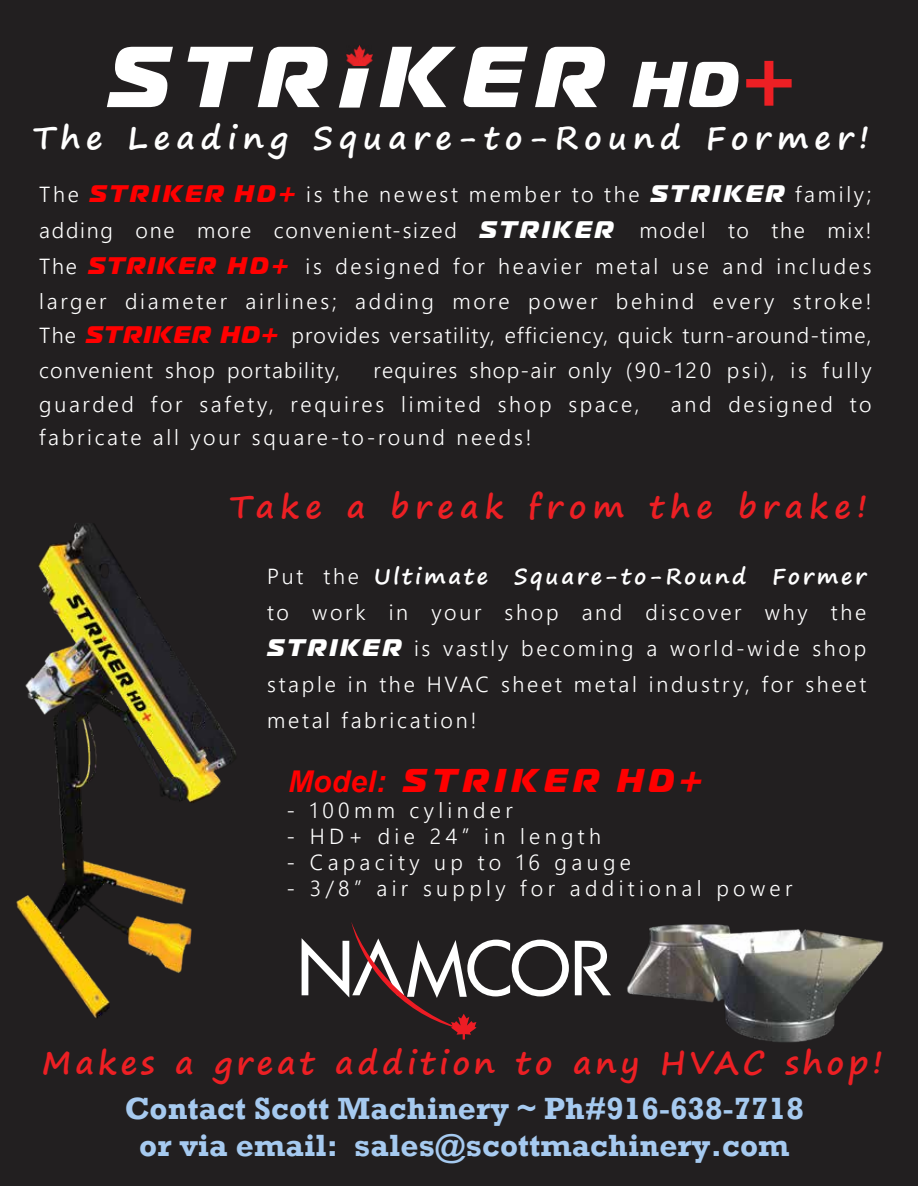
<style>
.page{position:relative;width:918px;height:1188px;background:#fff}
.page>*{position:absolute;margin:0;border:0;box-sizing:border-box;transform-origin:0 0}
.t1{font:700 98.85px "Magistral C";color:#ed1f24}
.t2{font:italic 700 55.8px "Magistral C";color:#fff;scale:2.83 1}
.t3{font:italic 800 33px "Magistral";letter-spacing:.18em;color:#f00}
.t4{font:700 31.5px/36.9px "Rockwell";letter-spacing:.005em;color:#a6caf0;text-align:center}
.t5{font:700 31.5px "Segoe Print";letter-spacing:.13em;color:#ed1f24}
.t6{font:700 31.5px "Segoe Print";letter-spacing:.195em;color:#fff}
.t7{font:700 31.5px "Segoe Print";letter-spacing:.2em;color:#ed1f24}
.t8{font:italic 800 24px "Magistral";letter-spacing:.06em;color:#f00}
.t9{font:300 21.75px/36px "Segoe UI";letter-spacing:.125em;color:#fff;text-align:justify}
.t10{font:300 21.75px "Segoe UI";letter-spacing:.2em;color:#fff}
.t11{font:300 21.75px "Segoe UI";letter-spacing:.06em;color:#fff}
.t12{font:300 21.75px "Segoe UI";letter-spacing:.08em;color:#fff}
.t13{font:700 21.75px "Segoe Print";letter-spacing:.125em;color:#fff}
.s1{font-family:"Magistral";font-weight:800;font-style:italic;font-size:24px;color:#f00}
.s2{font-family:"Magistral";font-weight:800;font-style:italic;font-size:24px}
.s3{font-family:"Segoe UI";font-weight:300;font-style:normal;font-size:21.75px;color:#fff}
.s4{font-family:"Segoe UI";font-weight:300}
.s5{font-family:"Arial";font-weight:700;font-size:30px}
</style>
<div class="page">
<div style="left:0;top:0;width:918px;height:1186px;background:#221f20"></div>
<svg style="left:575px;top:941px;width:7px;height:54px"></svg>
<svg style="left:302px;top:922px;width:267px;height:118px"></svg>
<img style="left:582px;top:924px;width:302px;height:119px">
<img style="left:346px;top:46px;width:26px;height:19px">
<svg style="left:107px;top:47px;width:66px;height:60px"></svg>
<svg style="left:188px;top:47px;width:140px;height:60px"></svg>
<svg style="left:380px;top:47px;width:76px;height:60px"></svg>
<svg style="left:464px;top:47px;width:64px;height:60px"></svg>
<svg style="left:535px;top:47px;width:70px;height:60px"></svg>
<svg style="left:633px;top:62px;width:106px;height:45px"></svg>
<img style="left:16px;top:523px;width:220px;height:495px">
<h2 class="t2" style="left:329px;top:55px;width:21px">I</h2>
<h1 class="t1" style="left:740px;top:20px;width:59px">+</h1>
<h3 class="t6" style="left:33px;top:109px;width:838px">The Leading Square-to-Round Former!</h3>
<p class="t9" style="left:39px;top:176px;width:834px">The <span class="s1">STRIKER HD+</span> is the newest member to the <span class="s2">STRIKER</span> family;</p>
<p class="t12" style="left:39px;top:213px;width:834px">adding one more convenient-sized <span class="s2">STRIKER</span> model to the mix!</p>
<p class="t9" style="left:39px;top:248px;width:834px">The <span class="s1">STRIKER HD+</span> is designed for heavier metal use and includes</p>
<p class="t9" style="left:39px;top:283px;width:834px">larger diameter airlines; adding more power behind every stroke!</p>
<p class="t11" style="left:291px;top:318px;width:582px">provides versatility, efficiency, quick turn-around-time,</p>
<p class="t11" style="left:39px;top:353px;width:302px">convenient shop portability,</p>
<p class="t8" style="left:39px;top:319px;width:240px"><span class="s3">The</span> STRIKER HD+</p>
<p class="t9" style="left:39px;top:353px;width:834px;line-height:33.2px;text-indent:334px">requires shop-air only (90-120 psi), is fully guarded for safety, requires limited shop space,</p>
<p class="t9" style="left:671px;top:385px;width:202px">and designed to</p>
<p class="t9" style="left:39px;top:418px;width:494px">fabricate all your square-to-round needs!</p>
<h3 class="t7" style="left:230px;top:478px;width:639px">Take a break from the brake!</h3>
<p class="t13" style="left:267px;top:556px;width:601px"><span class="s4">Put the</span> Ultimate Square-to-Round Former</p>
<p class="t9" style="left:267px;top:594px;width:601px">to work in your shop and discover why the <span class="s2">STRIKER</span> is vastly becoming a world-wide shop staple in the HVAC sheet metal industry, for sheet metal fabrication!</p>
<h3 class="t3" style="left:288px;top:759px;width:415px"><span class="s5">Model:</span> STRIKER HD+</h3>
<p class="t10" style="left:287px;top:793px;width:228px">- 100mm cylinder</p>
<p class="t10" style="left:287px;top:819px;width:316px">- HD+ die 24” in length</p>
<p class="t10" style="left:287px;top:845px;width:346px">- Capacity up to 16 gauge</p>
<p class="t10" style="left:287px;top:871px;width:507px">- 3/8” air supply for additional power</p>
<h3 class="t5" style="left:42px;top:1034px;width:843px">Makes a great addition to any HVAC shop!</h3>
<h3 class="t4" style="left:125px;top:1089px;width:681px">Contact Scott Machinery ~ Ph#916-638-7718 or via email: sales@scottmachinery.com</h3>
</div>
